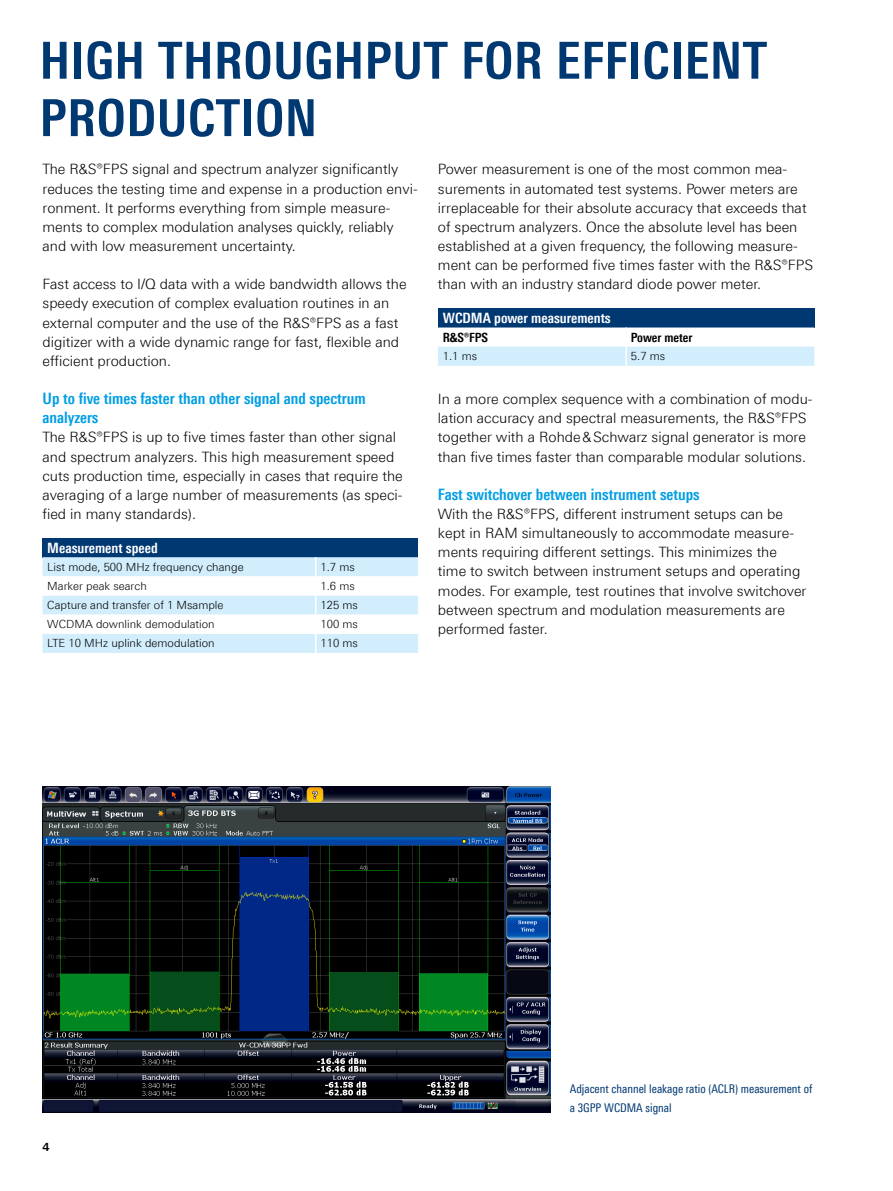
<style>
.page{position:relative;width:893px;height:1191px;background:#fff}
.page>*{position:absolute;margin:0;border:0;box-sizing:border-box;transform-origin:0 0}
.t1{font:700 51px/57.4px "Linotype Univers 620 Cn";letter-spacing:.01em;color:#003872}
.t2{font:700 15.75px/19.2px "Linotype Univers 620 Cn";color:#009ee3}
.t3{font:300 14.25px/19.2px "Linotype Univers 330";color:#000}
.t4{font:700 14.25px "Linotype Univers 620 Cn";color:#fff}
.t5{font:700 12.75px "Linotype Univers 620 Cn";color:#000}
.t6{font:12px/19.2px "Linotype Univers 420 Cn";color:#003872}
.t7{font:300 11.25px "Linotype Univers 330";color:#000}
.t8{font:700 11.25px "Linotype Univers 630";color:#000}
</style>
<div class="page">
<img style="left:43px;top:787px;width:508px;height:325px">
<div style="left:438px;top:308px;width:376px;height:19px;background:#003872"></div>
<svg style="left:438px;top:327px;width:376px;height:39px"></svg>
<div style="left:43px;top:538px;width:375px;height:19px;background:#003872"></div>
<svg style="left:43px;top:557px;width:375px;height:96px"></svg>
<h1 class="t1" style="left:40px;top:31px;width:729px">HIGH THROUGHPUT FOR EFFICIENT<br>PRODUCTION</h1>
<p class="t3" style="left:43px;top:160px;width:377px">The R&amp;S®FPS signal and spectrum analyzer significantly reduces the testing time and expense in a production envi&shy;ronment. It performs everything from simple measure&shy;ments to complex modulation analyses quickly, reliably and with low measurement uncertainty.</p>
<p class="t3" style="left:43px;top:274px;width:366px">Fast access to I/Q data with a wide bandwidth allows the speedy execution of complex evaluation routines in an external computer and the use of the R&amp;S®FPS as a fast digitizer with a wide dynamic range for fast, flexible and efficient production.</p>
<p class="t2" style="left:43px;top:389px;width:325px">Up to five times faster than other signal and spectrum analyzers</p>
<p class="t3" style="left:43px;top:427px;width:362px">The R&amp;S®FPS is up to five times faster than other signal and spectrum analyzers. This high measurement speed cuts production time, especially in cases that require the averaging of a large number of measurements (as speci&shy;fied in many standards).</p>
<p class="t4" style="left:47px;top:539px;width:112px">Measurement speed</p>
<p class="t7" style="left:47px;top:560px;width:198px">List mode, 500 MHz frequency change</p>
<p class="t7" style="left:320px;top:560px;width:36px">1.7 ms</p>
<p class="t7" style="left:47px;top:579px;width:101px">Marker peak search</p>
<p class="t7" style="left:320px;top:579px;width:36px">1.6 ms</p>
<p class="t7" style="left:47px;top:598px;width:178px">Capture and transfer of 1 Msample</p>
<p class="t7" style="left:320px;top:598px;width:39px">125 ms</p>
<p class="t7" style="left:47px;top:617px;width:169px">WCDMA downlink demodulation</p>
<p class="t7" style="left:320px;top:617px;width:39px">100 ms</p>
<p class="t7" style="left:47px;top:637px;width:169px">LTE 10 MHz uplink demodulation</p>
<p class="t7" style="left:320px;top:637px;width:39px">110 ms</p>
<p class="t3" style="left:438px;top:160px;width:377px">Power measurement is one of the most common mea&shy;surements in automated test systems. Power meters are irreplaceable for their absolute accuracy that exceeds that of spectrum analyzers. Once the absolute level has been established at a given frequency, the following measure&shy;ment can be performed five times faster with the R&amp;S®FPS than with an industry standard diode power meter.</p>
<p class="t4" style="left:443px;top:309px;width:169px">WCDMA power measurements</p>
<p class="t5" style="left:443px;top:329px;width:47px">R&amp;S®FPS</p>
<p class="t5" style="left:631px;top:329px;width:63px">Power meter</p>
<p class="t7" style="left:443px;top:350px;width:36px">1.1 ms</p>
<p class="t7" style="left:631px;top:350px;width:36px">5.7 ms</p>
<p class="t3" style="left:438px;top:389px;width:376px">In a more complex sequence with a combination of modu&shy;lation accuracy and spectral measurements, the R&amp;S®FPS together with a Rohde&amp;Schwarz signal generator is more than five times faster than comparable modular solutions.</p>
<p class="t2" style="left:438px;top:484px;width:263px">Fast switchover between instrument setups</p>
<p class="t3" style="left:438px;top:504px;width:370px">With the R&amp;S®FPS, different instrument setups can be kept in RAM simultaneously to accommodate measure&shy;ments requiring different settings. This minimizes the time to switch between instrument setups and operating modes. For example, test routines that involve switchover between spectrum and modulation measurements are performed faster.</p>
<p class="t8" style="left:43px;top:1139px;width:9px">4</p>
<p class="t6" style="left:570px;top:1079px;width:244px">Adjacent channel leakage ratio (ACLR) measurement of a 3GPP WCDMA signal</p>
</div>
